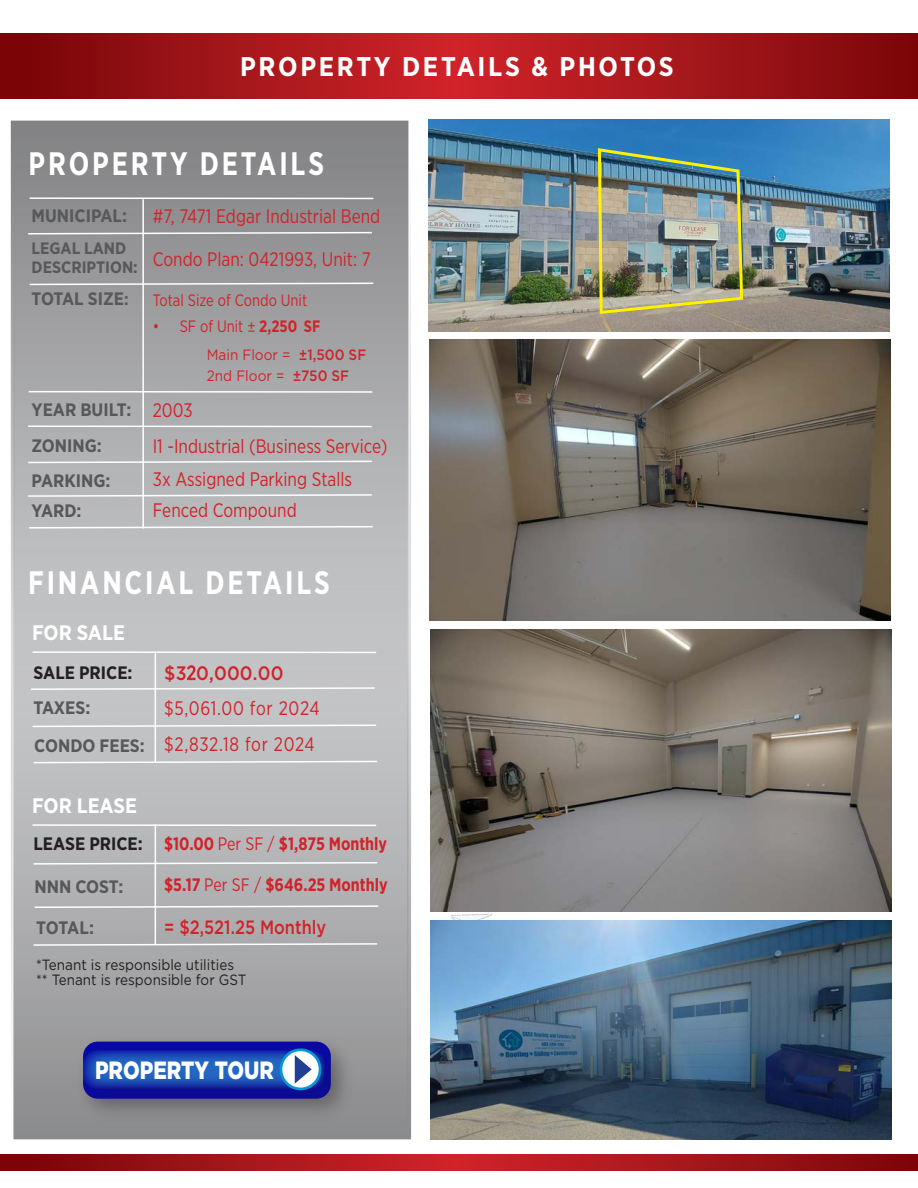
<style>
.page{position:relative;width:918px;height:1188px;background:#fff}
.page>*{position:absolute;margin:0;border:0;box-sizing:border-box;transform-origin:0 0}
.t1{font:700 32.55px "Gotham Narrow";letter-spacing:.1em;color:#fff;scale:.88 1}
.t2{font:700 27px "Gotham Narrow";letter-spacing:.1em;color:#fff}
.t3{font:900 24.9px "Gotham";color:#fff;scale:.81 1}
.t4{font:700 21px "Gotham Narrow";color:#fff}
.t5{font:19.5px "Gotham Narrow";color:#d1232a;scale:.91 1}
.t6{font:19.5px "Gotham Narrow";letter-spacing:.035em;color:#d1232a;scale:.91 1}
.t7{font:19.5px "Gotham Narrow";letter-spacing:.04em;color:#d1232a;scale:.91 1}
.t8{font:500 19.5px "Gotham";color:#d1232a;scale:.91 1}
.t9{font:500 19.2px "Gotham";color:#d1232a;scale:.85 1}
.t10{font:700 18px "Gotham Narrow";color:#57585a}
.t11{font:700 18px "Gotham Narrow";color:#d1232a;scale:.91 1}
.t12{font:700 18px "Gotham Narrow";color:#231f20}
.t13{font:16.5px "Gotham Narrow";color:#d1232a;scale:.91 1}
.t14{font:700 16.5px "Gotham Narrow";color:#57585a}
.t15{font:15px "Gotham";color:#d1232a;scale:.91 1}
.t16{font:14.85px "Gotham";color:#231f20;scale:.91 1}
.s1{font-size:16.5px}
.s2{font-weight:700}
.s3{font-weight:500}
.s4{font-family:"Gotham Narrow";font-weight:400}
.s5{font-weight:400}
</style>
<div class="page">
<svg style="left:14px;top:124px;width:391px;height:1012px;background:#ababad"></svg>
<div style="left:11px;top:121px;width:397px;height:1018px;border:2px solid #fff"></div>
<hr style="left:142px;top:199px;width:2px;height:330px;background:#fff">
<svg style="left:0;top:34px;width:918px;height:65px;background:#a31519"></svg>
<svg style="left:0;top:1154px;width:918px;height:17px;background:#a41519"></svg>
<svg style="left:27px;top:231px;width:346px;height:4px"></svg>
<hr style="left:30px;top:197px;width:343px;height:2px;background:#fff">
<svg style="left:28px;top:282px;width:347px;height:4px"></svg>
<svg style="left:27px;top:460px;width:346px;height:4px"></svg>
<svg style="left:27px;top:493px;width:346px;height:5px"></svg>
<hr style="left:28px;top:425px;width:344px;height:2px;background:#fff">
<img style="left:450px;top:913px;width:42px;height:7px">
<img style="left:429px;top:340px;width:462px;height:281px">
<hr style="left:155px;top:651px;width:1px;height:111px;background:#fff">
<svg style="left:30px;top:687px;width:346px;height:4px"></svg>
<hr style="left:33px;top:651px;width:343px;height:2px;background:#fff">
<svg style="left:31px;top:724px;width:347px;height:4px"></svg>
<hr style="left:33px;top:824px;width:343px;height:2px;background:#fff">
<hr style="left:155px;top:824px;width:1px;height:121px;background:#fff">
<svg style="left:32px;top:861px;width:347px;height:4px"></svg>
<svg style="left:33px;top:905px;width:347px;height:4px"></svg>
<svg style="left:32px;top:942px;width:347px;height:5px"></svg>
<img style="left:428px;top:119px;width:462px;height:213px">
<img style="left:596px;top:146px;width:149px;height:170px">
<img style="left:430px;top:630px;width:462px;height:282px">
<svg style="left:28px;top:525px;width:346px;height:4px"></svg>
<div style="left:75px;top:1034px;width:281px;height:90px;background:#231f20;opacity:.3"></div>
<div style="left:76px;top:1043px;width:272px;height:69px;background:#231f20;opacity:.3"></div>
<svg style="left:83px;top:1050px;width:242px;height:39px;background:#1c4eb6"></svg>
<svg style="left:281px;top:1050px;width:39px;height:39px"></svg>
<div style="left:280px;top:1048px;width:41px;height:42px;border:3px solid #0696d7;border-radius:50%"></div>
<svg style="left:295px;top:1055px;width:17px;height:29px"></svg>
<img style="left:430px;top:920px;width:462px;height:219px">
<svg style="left:32px;top:760px;width:347px;height:4px"></svg>
<hr style="left:29px;top:391px;width:343px;height:2px;background:#fff">
<h2 class="t2" style="left:240px;top:49px;width:435px">PROPERTY DETAILS &amp; PHOTOS</h2>
<p class="t1" style="left:29px;top:143px;width:337px">PROPERTY DETAILS</p>
<p class="t10" style="left:32px;top:204px;width:97px">MUNICIPAL:</p>
<p class="t14" style="left:32px;top:237px;width:96px">LEGAL LAND</p>
<p class="t14" style="left:32px;top:257px;width:108px">DESCRIPTION:</p>
<p class="t10" style="left:32px;top:287px;width:99px">TOTAL SIZE<span class="s1">:</span></p>
<p class="t5" style="left:153px;top:204px;width:252px">#7, 7471 Edgar Industrial Bend</p>
<p class="t5" style="left:153px;top:247px;width:241px">Condo Plan: 0421993, Unit: 7</p>
<p class="t13" style="left:153px;top:290px;width:171px">Total Size of Condo Unit</p>
<p class="t13" style="left:153px;top:316px;width:186px">• SF of Unit ± <span class="s2">2,250 SF</span></p>
<p class="t15" style="left:207px;top:345px;width:177px">Main Floor = <span class="s3">±1,500 SF</span></p>
<p class="t15" style="left:207px;top:366px;width:158px">2nd Floor = <span class="s3">±750 SF</span></p>
<p class="t10" style="left:32px;top:398px;width:101px">YEAR BUILT:</p>
<p class="t5" style="left:153px;top:398px;width:45px">2003</p>
<p class="t10" style="left:32px;top:434px;width:72px">ZONING:</p>
<p class="t10" style="left:32px;top:469px;width:80px">PARKING:</p>
<p class="t5" style="left:153px;top:434px;width:259px">I1 -Industrial (Business Service)</p>
<p class="t5" style="left:153px;top:467px;width:221px">3x Assigned Parking Stalls</p>
<p class="t10" style="left:32px;top:499px;width:52px">YARD:</p>
<p class="t5" style="left:153px;top:498px;width:160px">Fenced Compound</p>
<p class="t1" style="left:28px;top:562px;width:345px">FINANCIAL DETAILS</p>
<p class="t4" style="left:32px;top:619px;width:95px">FOR SALE</p>
<p class="t12" style="left:34px;top:661px;width:101px">SALE PRICE:</p>
<p class="t8" style="left:164px;top:660px;width:133px">$3<span class="s4">2</span>0,000.00</p>
<p class="t10" style="left:34px;top:696px;width:58px">TAXES:</p>
<p class="t6" style="left:164px;top:696px;width:172px">$5,061.00 for 2024</p>
<p class="t10" style="left:34px;top:735px;width:112px">CONDO FEES:</p>
<p class="t7" style="left:164px;top:733px;width:167px">$2,832.18 for 2024</p>
<p class="t4" style="left:32px;top:792px;width:107px">FOR LEASE</p>
<p class="t12" style="left:34px;top:832px;width:111px">LEASE PRICE:</p>
<p class="t10" style="left:35px;top:875px;width:90px">NNN COST:</p>
<p class="t11" style="left:164px;top:832px;width:247px">$10.00 <span class="s5">Per SF /</span> $1,875 Monthly</p>
<p class="t11" style="left:164px;top:874px;width:247px">$5.17 <span class="s5">Per SF /</span> $646.25 Monthly</p>
<p class="t9" style="left:164px;top:915px;width:192px">= $2,521.25 Monthly</p>
<p class="t16" style="left:36px;top:955px;width:219px">*Tenant is responsible utilities</p>
<p class="t16" style="left:36px;top:970px;width:233px">** Tenant is responsible for GST</p>
<p class="t10" style="left:36px;top:916px;width:60px">TOTAL:</p>
<p class="t3" style="left:95px;top:1053px;width:222px">PROPERTY TOUR</p>
</div>
